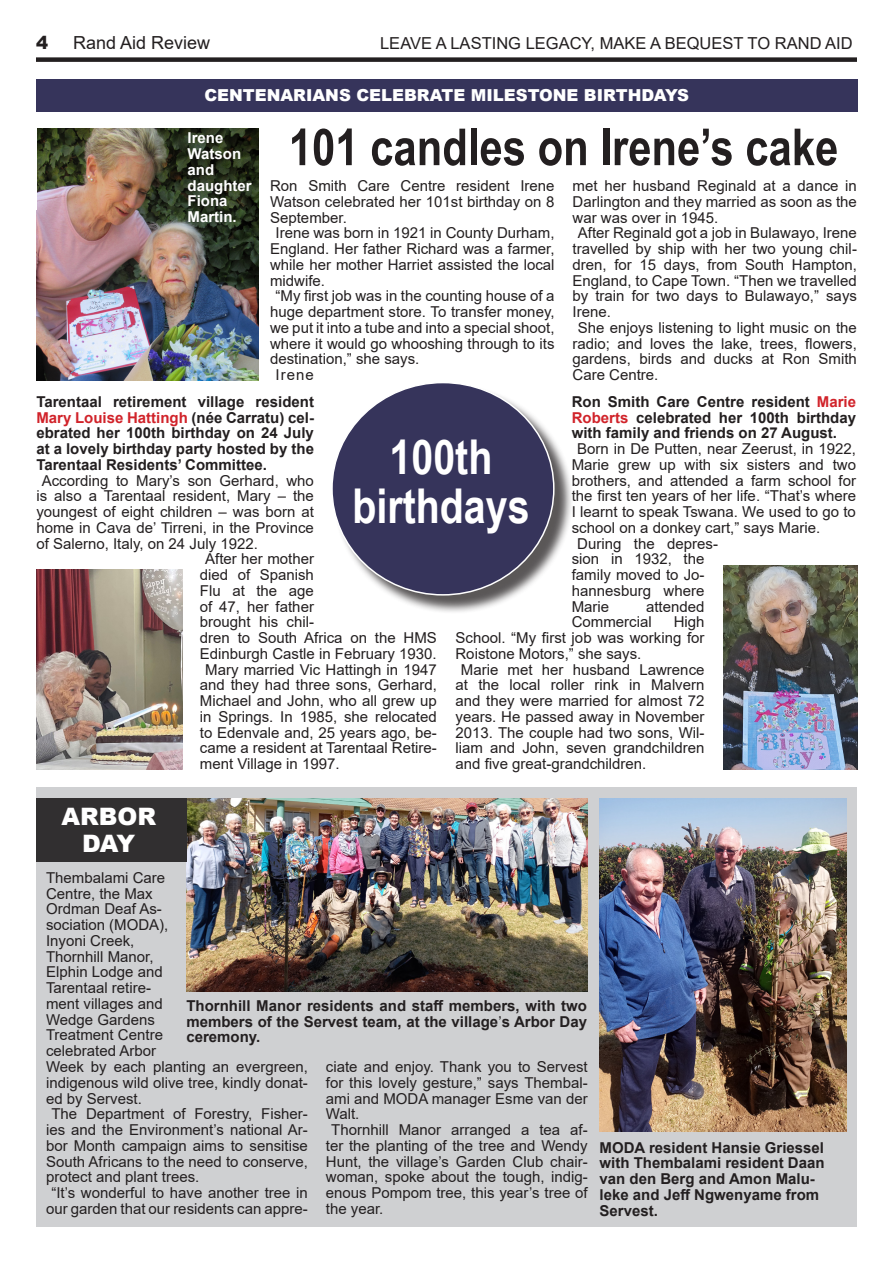
<style>
.page{position:relative;width:893px;height:1263px;background:#fff}
.page>*{position:absolute;margin:0;border:0;box-sizing:border-box;transform-origin:0 0}
.t1{font:700 51px "Arial Narrow";color:#231f20}
.t2{font:700 48px "Arial Narrow";color:#fff}
.t3{font:900 24px "Arial";color:#fff}
.t4{font:18px "Arial";color:#231f20}
.t5{font:900 18px "Arial";color:#231f20}
.t6{font:16.5px "Arial";color:#231f20}
.t7{font:900 16.5px "Arial";color:#fff}
.t8{font:15px/15.8px "Arial";color:#231f20;text-align:justify}
.t9{font:700 15px/15.8px "Arial";color:#231f20;text-align:justify}
.t10{font:700 15px/15.8px "Arial";color:#fff}
.s1{color:#d1232a}
.s2{font-weight:400}
</style>
<div class="page">
<div style="left:36px;top:787px;width:821px;height:440px;background:#cfd0d2"></div>
<div style="left:36px;top:57px;width:821px;height:5px;background:#231f20"></div>
<img style="left:36px;top:128px;width:222px;height:252px">
<img style="left:723px;top:566px;width:135px;height:203px">
<img style="left:36px;top:570px;width:147px;height:199px">
<img style="left:600px;top:798px;width:246px;height:333px">
<img style="left:186px;top:798px;width:401px;height:193px">
<div style="left:36px;top:79px;width:821px;height:33px;background:#36345b"></div>
<div style="left:333px;top:384px;width:240px;height:230px;background:#231f20;opacity:.75"></div>
<div style="left:332px;top:383px;width:222px;height:212px;background:#36345b;border-radius:50%"></div>
<div style="left:36px;top:798px;width:150px;height:64px;background:#312f30"></div>
<p class="t5" style="left:36px;top:30px;width:14px">4</p>
<p class="t4" style="left:73px;top:30px;width:139px">Rand Aid Review</p>
<p class="t6" style="left:380px;top:32px;width:474px">LEAVE A LASTING LEGACY, MAKE A BEQUEST TO RAND AID</p>
<p class="t7" style="left:204px;top:83px;width:486px">CENTENARIANS CELEBRATE MILESTONE BIRTHDAYS</p>
<p class="t1" style="left:289px;top:109px;width:551px">101 candles on Irene’s cake</p>
<p class="t10" style="left:188px;top:130px;width:37px">Irene</p>
<p class="t10" style="left:188px;top:146px;width:55px">Watson</p>
<p class="t10" style="left:188px;top:162px;width:28px">and</p>
<p class="t10" style="left:188px;top:178px;width:66px">daughter<br>Fiona</p>
<p class="t10" style="left:188px;top:209px;width:51px">Martin.</p>
<p class="t8" style="left:270px;top:178px;width:286px">Ron Smith Care Centre resident Irene Watson celebrated her 101st birthday on 8<br>September.</p>
<p class="t8" style="left:270px;top:225px;width:286px;text-indent:5px">Irene was born in 1921 in County Durham, England. Her father Richard was a farmer, while her mother Harriet assisted the local midwife.</p>
<p class="t8" style="left:270px;top:288px;width:286px;text-indent:5px">“My first job was in the counting house of a huge department store. To transfer money, we put it into a tube and into a special shoot, where it would go whooshing through to its destination,” she says.</p>
<p class="t8" style="left:276px;top:367px;width:40px">Irene</p>
<p class="t8" style="left:573px;top:178px;width:286px">met her husband Reginald at a dance in Darlington and they married as soon as the war was over in 1945.</p>
<p class="t8" style="left:573px;top:225px;width:286px;text-indent:5px">After Reginald got a job in Bulawayo, Irene travelled by ship with her two young chil&shy;dren, for 15 days, from South Hampton, England, to Cape Town. “Then we travelled by train for two days to Bulawayo,” says Irene.</p>
<p class="t8" style="left:573px;top:320px;width:286px;text-indent:5px">She enjoys listening to light music on the radio; and loves the lake, trees, flowers, gardens, birds and ducks at Ron Smith Care Centre.</p>
<p class="t9" style="left:572px;top:394px;width:286px">Ron Smith Care Centre resident <span class="s1">Marie Roberts</span> celebrated her 100th birthday with family and friends on 27 August.</p>
<p class="t8" style="left:572px;top:441px;width:286px;text-indent:5px">Born in De Putten, near Zeerust, in 1922, Marie grew up with six sisters and two brothers, and attended a farm school for the first ten years of her life. “That’s where I learnt to speak Tswana. We used to go to school on a donkey cart,” says Marie.</p>
<p class="t8" style="left:572px;top:535px;width:148px;text-align:left;text-indent:5px">During the depres&shy;sion in 1932, the family moved to Jo&shy;hannesburg where<br>Marie</p>
<p class="t9" style="left:36px;top:394px;width:279px">Tarentaal retirement village resident <span class="s1">Mary Louise Hattingh</span> (née Carratu) cel&shy;ebrated her 100th birthday on 24 July at a lovely birthday party hosted by the Tarentaal Residents’ Committee.</p>
<p class="t8" style="left:36px;top:472px;width:279px;text-indent:5px">According to Mary’s son Gerhard, who is also a Tarentaal resident, Mary – the youngest of eight children – was born at home in Cava de’ Tirreni, in the Province of Salerno, Italy, on 24 July 1922.</p>
<p class="t8" style="left:200px;top:551px;width:238px;text-align:left;text-indent:5px">After her mother<br>died of Spanish<br>Flu at the age<br>of 47, her father<br>brought his chil-<br>dren to South Africa on the HMS<br>Edinburgh Castle in February 1930.</p>
<p class="t8" style="left:200px;top:661px;width:239px;text-indent:5px">Mary married Vic Hattingh in 1947 and they had three sons, Gerhard, Michael and John, who all grew up in Springs. In 1985, she relocated to Edenvale and, 25 years ago, be&shy;came a resident at Tarentaal Retire&shy;ment Village in 1997.</p>
<p class="t2" style="left:390px;top:420px;width:104px">100th</p>
<p class="t2" style="left:352px;top:470px;width:179px">birthdays</p>
<p class="t8" style="left:572px;top:598px;width:134px;text-indent:74px">attended<br>Commercial</p>
<p class="t8" style="left:455px;top:614px;width:250px;text-indent:218px">High School. “My first job was working for Roistone Motors,” she says.</p>
<p class="t8" style="left:455px;top:661px;width:250px;text-indent:5px">Marie met her husband Lawrence at the local roller rink in Malvern and they were married for almost 72 years. He passed away in November 2013. The couple had two sons, Wil&shy;liam and John, seven grandchildren and five great-grandchildren.</p>
<p class="t3" style="left:61px;top:799px;width:96px">ARBOR</p>
<p class="t3" style="left:82px;top:826px;width:54px">DAY</p>
<p class="t8" style="left:46px;top:869px;width:124px;text-align:left">Thembalami Care<br>Centre, the Max<br>Ordman Deaf As&shy;sociation (MODA),<br>Inyoni Creek,<br>Thornhill Manor,<br>Elphin Lodge and<br>Tarentaal retire&shy;ment villages and<br>Wedge Gardens<br>Treatment Centre celebrated Arbor</p>
<p class="t9" style="left:186px;top:998px;width:402px">Thornhill Manor residents and staff members, with two members of the Servest team, at the village<span class="s2">’</span>s Arbor Day ceremony.</p>
<p class="t8" style="left:46px;top:1059px;width:263px">Week by each planting an evergreen, indigenous wild olive tree, kindly donat&shy;ed by Servest.</p>
<p class="t8" style="left:46px;top:1106px;width:263px;text-indent:5px">The Department of Forestry, Fisher&shy;ies and the Environment’s national Ar&shy;bor Month campaign aims to sensitise South Africans to the need to conserve, protect and plant trees.</p>
<p class="t8" style="left:46px;top:1185px;width:263px;text-align:center">“It’s wonderful to have another tree in our garden that our residents can appre-</p>
<p class="t8" style="left:326px;top:1059px;width:263px">ciate and enjoy. Thank you to Servest for this lovely gesture,” says Thembal&shy;ami and MODA manager Esme van der Walt.</p>
<p class="t8" style="left:326px;top:1122px;width:263px;text-indent:5px">Thornhill Manor arranged a tea af&shy;ter the planting of the tree and Wendy Hunt, the village’s Garden Club chair&shy;woman, spoke about the tough, indig&shy;enous Pompom tree, this year’s tree of the year.</p>
<p class="t9" style="left:600px;top:1140px;width:227px;text-align:left">MODA resident Hansie Griessel with Thembalami resident Daan van den Berg and Amon Malu&shy;leke and Jeff Ngwenyame from<br>Servest.</p>
</div>
